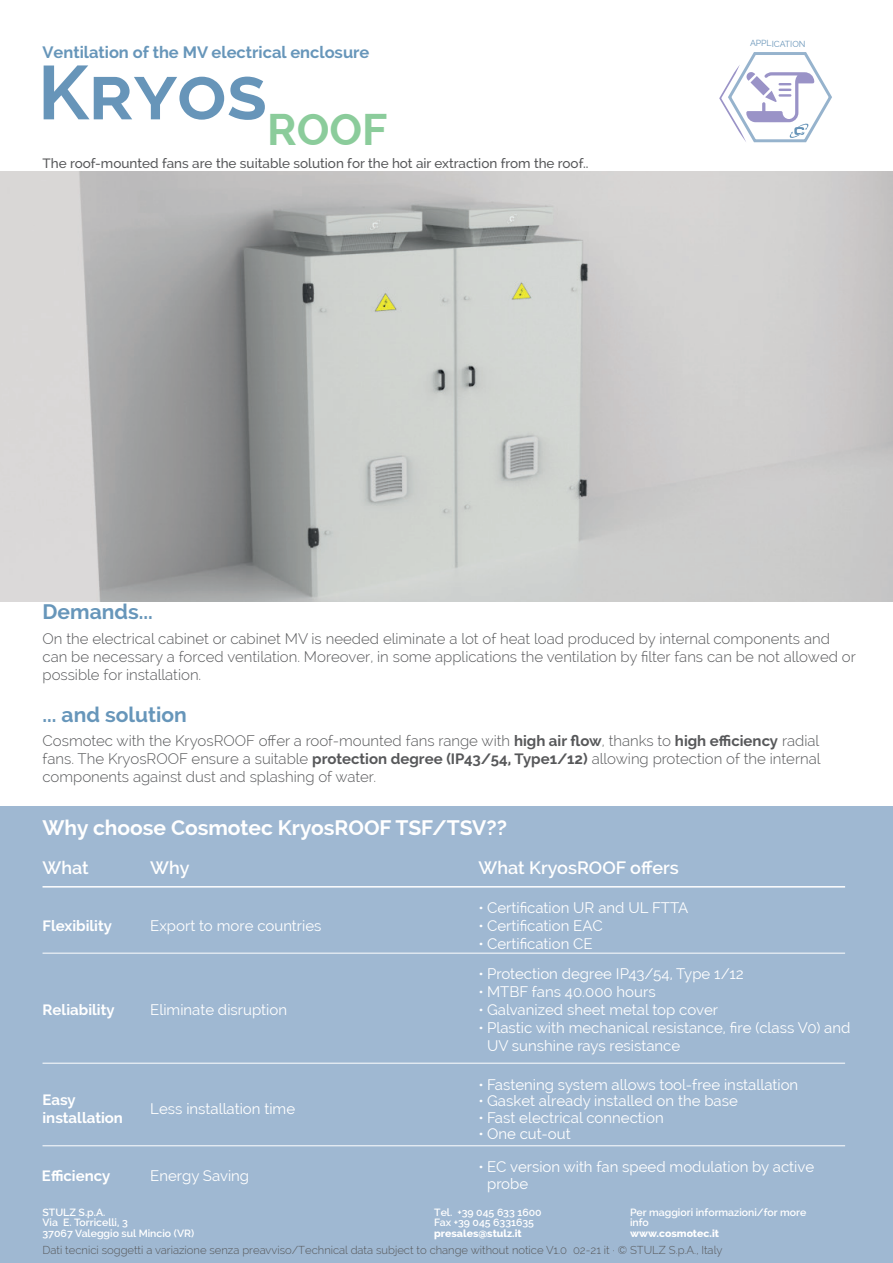
<style>
.page{position:relative;width:893px;height:1263px;background:#fff}
.page>*{position:absolute;margin:0;border:0;box-sizing:border-box;transform-origin:0 0}
.t1{font:700 75.9px "Raleway";color:#6795b9}
.t2{font:700 21px "Raleway";color:#fff}
.t3{font:700 21px "Raleway";color:#6796ba}
.t4{font:600 18px "Raleway";color:#fff}
.t5{font:700 16.5px "Raleway";color:#6796ba}
.t6{font:300 15px/18px "Raleway";color:#57585a}
.t7{font:15px/18px "Raleway";color:#fff}
.t8{font:700 15px/18px "Raleway";color:#fff}
.t9{font:500 13.5px "Raleway";color:#57585a}
.t10{font:300 11.25px "Raleway";color:#57585a}
.t11{font:600 10.5px/10.5px "Raleway";color:#fff}
.t12{font:800 10.5px "Raleway";color:#fff}
.t13{font:8.55px "Raleway";letter-spacing:-.005em;color:#6794b8}
.s1{font-weight:700}
</style>
<div class="page">
<div style="left:0;top:1168px;width:893px;height:95px;background:#9fb8d2"></div>
<div style="left:0;top:806px;width:893px;height:422px;background:#9fb8d2"></div>
<svg style="left:719px;top:52px;width:113px;height:91px"></svg>
<hr style="left:43px;top:886px;width:802px;height:1px;background:#fff">
<hr style="left:43px;top:953px;width:802px;height:1px;background:#fff">
<hr style="left:43px;top:1063px;width:802px;height:1px;background:#fff">
<hr style="left:43px;top:1145px;width:802px;height:1px;background:#fff">
<img style="left:0;top:171px;width:893px;height:431px">
<p class="t5" style="left:43px;top:43px;width:329px">Ventilation of the MV electrical enclosure</p>
<h1 class="t1" style="left:38px;top:49px;width:351px">Kryos<sub>ROOF</sub></h1>
<p class="t9" style="left:43px;top:155px;width:547px">The roof-mounted fans are the suitable solution for the hot air extraction from the roof..</p>
<p class="t13" style="left:750px;top:39px;width:57px">APPLICATION</p>
<h2 class="t3" style="left:43px;top:600px;width:112px">Demands...</h2>
<p class="t6" style="left:43px;top:630px;width:815px">On the electrical cabinet or cabinet MV is needed eliminate a lot of heat load produced by internal components and can be necessary a forced ventilation. Moreover, in some applications the ventilation by filter fans can be not allowed or possible for installation.</p>
<h2 class="t3" style="left:43px;top:703px;width:146px">... and solution</h2>
<p class="t6" style="left:43px;top:732px;width:779px;text-align:justify">Cosmotec with the KryosROOF offer a roof-mounted fans range with <span class="s1">high air flow</span>, thanks to <span class="s1">high efficiency</span> radial fans. The KryosROOF ensure a suitable <span class="s1">protection degree (IP43/54, Type1/12)</span> allowing protection of the internal components against dust and splashing of water.</p>
<h2 class="t2" style="left:43px;top:815px;width:466px">Why choose Cosmotec KryosROOF TSF/TSV??</h2>
<p class="t4" style="left:43px;top:857px;width:48px">What</p>
<p class="t4" style="left:150px;top:857px;width:41px">Why</p>
<p class="t4" style="left:479px;top:857px;width:202px">What KryosROOF offers</p>
<p class="t8" style="left:43px;top:916px;width:71px">Flexibility</p>
<p class="t8" style="left:43px;top:1001px;width:74px">Reliability</p>
<p class="t8" style="left:43px;top:1091px;width:82px">Easy installation</p>
<p class="t8" style="left:42px;top:1166px;width:70px">Efficiency</p>
<p class="t7" style="left:150px;top:916px;width:173px">Export to more countries</p>
<p class="t7" style="left:150px;top:1000px;width:138px">Eliminate disruption</p>
<p class="t7" style="left:150px;top:1100px;width:146px">Less installation time</p>
<p class="t7" style="left:479px;top:898px;width:211px">• Certification UR and UL FTTA</p>
<p class="t7" style="left:479px;top:916px;width:126px">• Certification EAC</p>
<p class="t7" style="left:479px;top:934px;width:116px">• Certification CE</p>
<p class="t7" style="left:479px;top:964px;width:267px">• Protection degree IP43/54, Type 1/12</p>
<p class="t7" style="left:479px;top:982px;width:179px">• MTBF fans 40.000 hours</p>
<p class="t7" style="left:479px;top:1000px;width:241px">• Galvanized sheet metal top cover</p>
<p class="t7" style="left:487px;top:1018px;width:365px;text-indent:-9px">• Plastic with mechanical resistance, fire (class V0) and<br>UV sunshine rays resistance</p>
<p class="t7" style="left:479px;top:1075px;width:321px">• Fastening system allows tool-free installation</p>
<p class="t7" style="left:479px;top:1092px;width:261px">• Gasket already installed on the base</p>
<p class="t7" style="left:479px;top:1108px;width:187px">• Fast electrical connection</p>
<p class="t7" style="left:479px;top:1125px;width:94px">• One cut-out</p>
<p class="t7" style="left:150px;top:1166px;width:100px">Energy Saving</p>
<p class="t7" style="left:487px;top:1159px;width:329px;line-height:16.5px;text-indent:-9px">• EC version with fan speed modulation by active probe</p>
<p class="t11" style="left:630px;top:1207px;width:178px">Per maggiori informazioni/for more info</p>
<p class="t12" style="left:630px;top:1227px;width:90px">www.cosmotec.it</p>
<p class="t10" style="left:43px;top:1243px;width:681px">Dati tecnici soggetti a variazione senza preavviso/Technical data subject to change without notice V1.0 02-21 it · © STULZ S.p.A., Italy</p>
<p class="t11" style="left:43px;top:1207px;width:153px">STULZ S.p.A.<br>Via E. Torricelli, 3<br>37067 Valeggio sul Mincio (VR)</p>
<p class="t11" style="left:434px;top:1207px;width:109px">Tel. +39 045 633 1600<br>Fax +39 045 6331635</p>
<p class="t12" style="left:434px;top:1227px;width:89px">presales@stulz.it</p>
</div>
